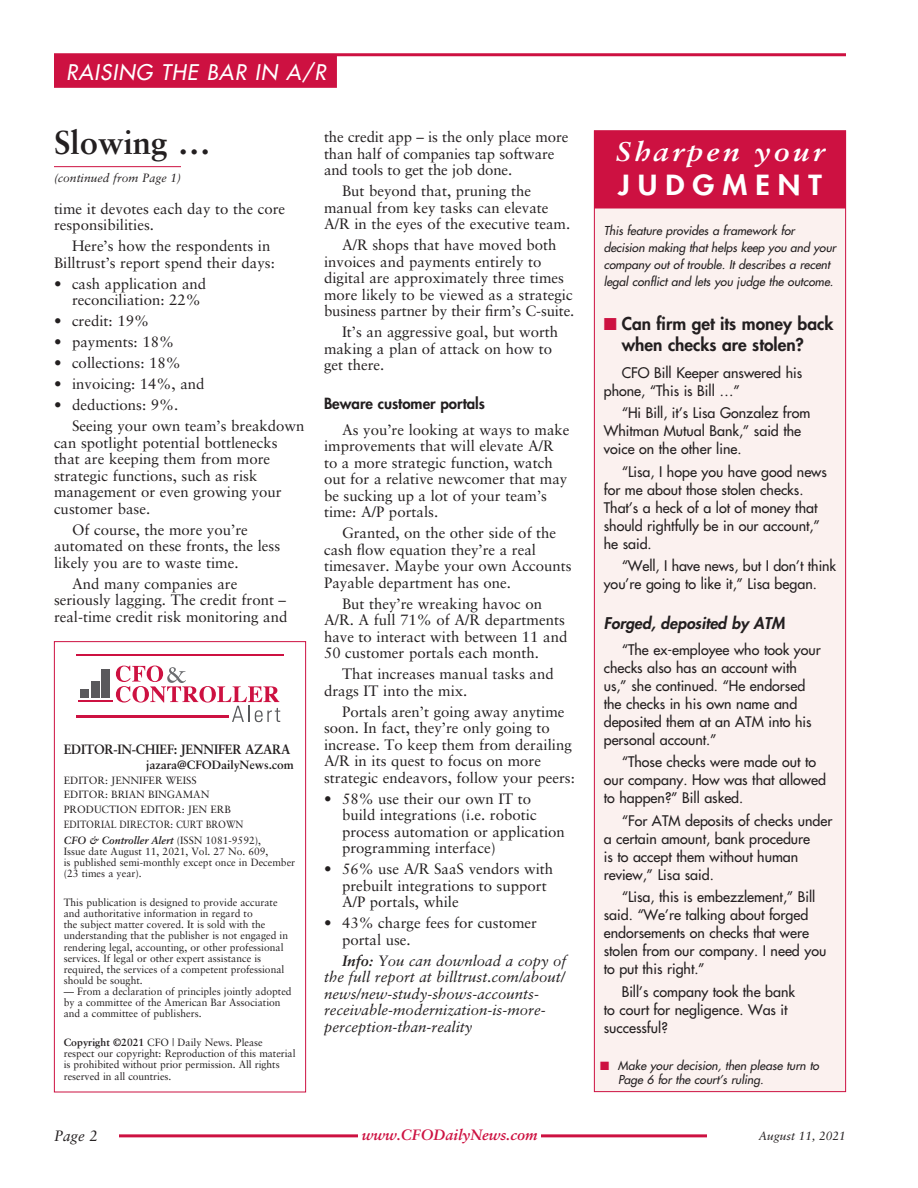
<style>
.page{position:relative;width:918px;height:1188px;background:#fff}
.page>*{position:absolute;margin:0;border:0;box-sizing:border-box;transform-origin:0 0}
.Jump_Head{font:700 33px "Sabon";color:#231f20}
.t1{font:italic 700 27px/34.5px "Sabon";letter-spacing:.105em;color:#fff;scale:1.1 1}
.Department_Head{font:italic 21px "Futura";letter-spacing:.05em;color:#fff}
._7__Sidebar_headline{font:800 17.25px/21px "Futura";color:#231f20}
._8__Sidebar_sub-head{font:italic 800 15.75px "Futura";color:#231f20}
._1___Copy{font:15px/16.5px "Sabon";color:#231f20}
._3__Copy_Bullets{font:15px/16.5px "Sabon";color:#231f20}
._1___Copy-2{font:italic 15px/16.5px "Sabon";color:#231f20}
._2__Copy_Sub-Head{font:800 15px "Futura";color:#231f20}
.t2{font:italic 700 15px "Sabon";color:#cd1141}
._5__Sidebar_Copy{font:14.25px/18px "Futura";color:#231f20}
.t3{font:700 13.5px "Sabon";letter-spacing:-.02em;color:#231f20;scale:.95 1}
.t4{font:italic 12px/17.2px "Futura";color:#231f20}
.t5{font:italic 12px "Sabon";color:#231f20}
.t6{font:700 12px "Sabon";letter-spacing:-.005em;color:#231f20}
.t7{font:10.5px/11.1px "Sabon";color:#231f20}
.t8{font:10.5px "Sabon";color:#231f20;scale:.9 1}
.s1{font-weight:700;font-style:italic}
.s2{font-weight:700}
.s3{font-family:"Futura";font-weight:800;font-style:normal}
.s4{color:#cd1141}
</style>
<div class="page">
<div style="left:54px;top:55px;width:283px;height:33px;background:#cd1141"></div>
<hr style="left:54px;top:53px;width:792px;height:3px;background:#cd1141">
<div style="left:54px;top:641px;width:252px;height:451px;border:1px solid #cd1141"></div>
<hr style="left:54px;top:166px;width:127px;height:1px;background:#cd1141">
<div style="left:594px;top:131px;width:252px;height:961px;background:#fbf1ef"></div>
<div style="left:594px;top:130px;width:252px;height:78px;background:#cd1141"></div>
<hr style="left:76px;top:654px;width:208px;height:2px;background:#cd1141">
<hr style="left:76px;top:716px;width:152px;height:2px;background:#cd1141">
<svg style="left:116px;top:666px;width:164px;height:56px"></svg>
<hr style="left:78px;top:700px;width:35px;height:1px;background:#cd1141">
<div style="left:80px;top:690px;width:9px;height:8px;background:#5a595c"></div>
<div style="left:91px;top:682px;width:9px;height:16px;background:#5a595c"></div>
<div style="left:102px;top:670px;width:8px;height:28px;background:#5a595c"></div>
<hr style="left:54px;top:1134px;width:792px;height:3px;background:#cd1141">
<div style="left:54px;top:1120px;width:64px;height:30px;background:#fff"></div>
<div style="left:708px;top:1120px;width:138px;height:30px;background:#fff"></div>
<div style="left:358px;top:1123px;width:183px;height:21px;background:#fff"></div>
<p class="Department_Head" style="left:66px;top:59px;width:262px">RAISING THE BAR IN A/R</p>
<p class="Jump_Head" style="left:54px;top:122px;width:158px">Slowing …</p>
<p class="t5" style="left:54px;top:171px;width:129px">(continued from Page 1)</p>
<p class="_1___Copy" style="left:54px;top:200px;width:233px">time it devotes each day to the core responsibilities.</p>
<p class="_1___Copy" style="left:54px;top:238px;width:222px;text-align:right">Here’s how the respondents in<br>Billtrust’s report spend their days:</p>
<p class="_3__Copy_Bullets" style="left:72px;top:275px;width:136px;text-indent:-18px">• cash application and reconciliation: 22%</p>
<p class="_3__Copy_Bullets" style="left:54px;top:313px;width:97px">• credit: 19%</p>
<p class="_3__Copy_Bullets" style="left:54px;top:334px;width:122px">• payments: 18%</p>
<p class="_3__Copy_Bullets" style="left:54px;top:355px;width:128px">• collections: 18%</p>
<p class="_3__Copy_Bullets" style="left:54px;top:376px;width:152px">• invoicing: 14%, and</p>
<p class="_3__Copy_Bullets" style="left:54px;top:397px;width:126px">• deductions: 9%.</p>
<p class="_1___Copy" style="left:54px;top:418px;width:252px;text-indent:18px">Seeing your own team’s breakdown can spotlight potential bottlenecks that are keeping them from more strategic functions, such as risk management or even growing your customer base.</p>
<p class="_1___Copy" style="left:54px;top:521px;width:228px;text-indent:18px">Of course, the more you’re automated on these fronts, the less likely you are to waste time.</p>
<p class="_1___Copy" style="left:54px;top:575px;width:235px;text-indent:18px">And many companies are seriously lagging. The credit front – real-time credit risk monitoring and</p>
<p class="t3" style="left:64px;top:741px;width:240px">EDITOR-IN-CHIEF: JENNIFER AZARA</p>
<p class="t6" style="left:146px;top:757px;width:149px">jazara@CFODailyNews.com</p>
<p class="t7" style="left:64px;top:774px;width:134px">EDITOR: JENNIFER WEISS</p>
<p class="t7" style="left:64px;top:789px;width:147px">EDITOR: BRIAN BINGAMAN</p>
<p class="t7" style="left:64px;top:804px;width:169px">PRODUCTION EDITOR: JEN ERB</p>
<p class="t8" style="left:64px;top:818px;width:201px">EDITORIAL DIRECTOR: CURT BROWN</p>
<p class="t7" style="left:64px;top:834px;width:233px"><span class="s1">CFO &amp; Controller Alert</span> (ISSN 1081-9592),<br>Issue date August 11, 2021, Vol. 27 No. 609,<br>is published semi-monthly except once in December (23 times a year).</p>
<p class="t7" style="left:64px;top:897px;width:226px">This publication is designed to provide accurate and authoritative information in regard to<br>the subject matter covered. It is sold with the understanding that the publisher is not engaged in rendering legal, accounting, or other professional services. If legal or other expert assistance is required, the services of a competent professional should be sought.</p>
<p class="t7" style="left:64px;top:986px;width:229px">— From a declaration of principles jointly adopted by a committee of the American Bar Association and a committee of publishers.</p>
<p class="t7" style="left:64px;top:1037px;width:233px"><span class="s2">Copyright ©2021</span> CFO | Daily News. Please respect our copyright: Reproduction of this material is prohibited without prior permission. All rights reserved in all countries.</p>
<p class="_1___Copy" style="left:324px;top:128px;width:246px">the credit app – is the only place more than half of companies tap software and tools to get the job done.</p>
<p class="_1___Copy" style="left:324px;top:182px;width:248px;text-indent:18px">But beyond that, pruning the manual from key tasks can elevate<br>A/R in the eyes of the executive team.</p>
<p class="_1___Copy" style="left:324px;top:236px;width:252px;text-indent:18px">A/R shops that have moved both invoices and payments entirely to digital are approximately three times more likely to be viewed as a strategic business partner by their firm’s C-suite.</p>
<p class="_1___Copy" style="left:324px;top:323px;width:236px;text-indent:18px">It’s an aggressive goal, but worth making a plan of attack on how to get there.</p>
<p class="_2__Copy_Sub-Head" style="left:324px;top:394px;width:162px">Beware customer portals</p>
<p class="_1___Copy" style="left:324px;top:421px;width:247px;text-indent:18px">As you’re looking at ways to make improvements that will elevate A/R to a more strategic function, watch out for a relative newcomer that may be sucking up a lot of your team’s time: A/P portals.</p>
<p class="_1___Copy" style="left:324px;top:524px;width:249px;text-indent:18px">Granted, on the other side of the cash flow equation they’re a real timesaver. Maybe your own Accounts<br>Payable department has one.</p>
<p class="_1___Copy" style="left:324px;top:595px;width:245px;text-indent:18px">But they’re wreaking havoc on<br>A/R. A full 71% of A/R departments have to interact with between 11 and<br>50 customer portals each month.</p>
<p class="_1___Copy" style="left:324px;top:665px;width:231px;text-indent:18px">That increases manual tasks and drags IT into the mix.</p>
<p class="_1___Copy" style="left:324px;top:703px;width:252px;text-indent:18px">Portals aren’t going away anytime soon. In fact, they’re only going to increase. To keep them from derailing A/R in its quest to focus on more strategic endeavors, follow your peers:</p>
<p class="_3__Copy_Bullets" style="left:342px;top:790px;width:224px;text-indent:-18px">• 58% use their our own IT to build integrations (i.e. robotic process automation or application programming interface)</p>
<p class="_3__Copy_Bullets" style="left:342px;top:860px;width:213px;text-indent:-18px">• 56% use A/R SaaS vendors with prebuilt integrations to support<br>A/P portals, while</p>
<p class="_3__Copy_Bullets" style="left:342px;top:914px;width:197px;text-indent:-18px">• 43% charge fees for customer portal use.</p>
<p class="_1___Copy-2" style="left:324px;top:952px;width:244px;text-indent:18px"><span class="s2">Info:</span> You can download a copy of the full report at billtrust.com/about/ news/new-study-shows-accounts&shy;receivable-modernization-is-more&shy;perception-than-reality</p>
<p class="t1" style="left:615px;top:134px;width:192px">Sharpen your<br><span class="s3">JUDGMENT</span></p>
<p class="t4" style="left:604px;top:222px;width:234px">This feature provides a framework for decision making that helps keep you and your company out of trouble. It describes a recent legal conflict and lets you judge the outcome.</p>
<p class="_7__Sidebar_headline" style="left:622px;top:313px;width:213px;text-indent:-18px"><span class="s4">■</span> Can firm get its money back when checks are stolen?</p>
<p class="_5__Sidebar_Copy" style="left:604px;top:364px;width:200px;text-indent:18px">CFO Bill Keeper answered his phone, “This is Bill …”</p>
<p class="_5__Sidebar_Copy" style="left:604px;top:404px;width:208px;text-indent:18px">“Hi Bill, it’s Lisa Gonzalez from<br>Whitman Mutual Bank,” said the voice on the other line.</p>
<p class="_5__Sidebar_Copy" style="left:604px;top:463px;width:225px;text-indent:18px">“Lisa, I hope you have good news for me about those stolen checks.<br>That’s a heck of a lot of money that should rightfully be in our account,” he said.</p>
<p class="_5__Sidebar_Copy" style="left:604px;top:557px;width:234px;text-indent:18px">“Well, I have news, but I don’t think you’re going to like it,” Lisa began.</p>
<p class="_8__Sidebar_sub-head" style="left:604px;top:613px;width:182px">Forged, deposited by ATM</p>
<p class="_5__Sidebar_Copy" style="left:604px;top:640px;width:219px;text-indent:18px">“The ex-employee who took your checks also has an account with us,” she continued. “He endorsed the checks in his own name and deposited them at an ATM into his personal account.”</p>
<p class="_5__Sidebar_Copy" style="left:604px;top:753px;width:224px;text-indent:18px">“Those checks were made out to our company. How was that allowed to happen?” Bill asked.</p>
<p class="_5__Sidebar_Copy" style="left:604px;top:811px;width:230px;text-indent:18px">“For ATM deposits of checks under a certain amount, bank procedure<br>is to accept them without human review,” Lisa said.</p>
<p class="_5__Sidebar_Copy" style="left:604px;top:888px;width:224px;text-indent:18px">“Lisa, this is embezzlement,” Bill said. “We’re talking about forged endorsements on checks that were stolen from our company. I need you to put this right.”</p>
<p class="_5__Sidebar_Copy" style="left:604px;top:982px;width:193px;text-indent:18px">Bill’s company took the bank to court for negligence. Was it successful?</p>
<p class="t4" style="left:618px;top:1059px;width:203px;line-height:13.5px;text-indent:-18px"><span class="s4">■</span> Make your decision, then please turn to<br>Page 6 for the court’s ruling.</p>
<p class="_1___Copy-2" style="left:54px;top:1128px;width:45px">Page 2</p>
<p class="t2" style="left:362px;top:1125px;width:177px">www.CFODailyNews.com</p>
<p class="t5" style="left:759px;top:1129px;width:89px">August 11, 2021</p>
</div>
